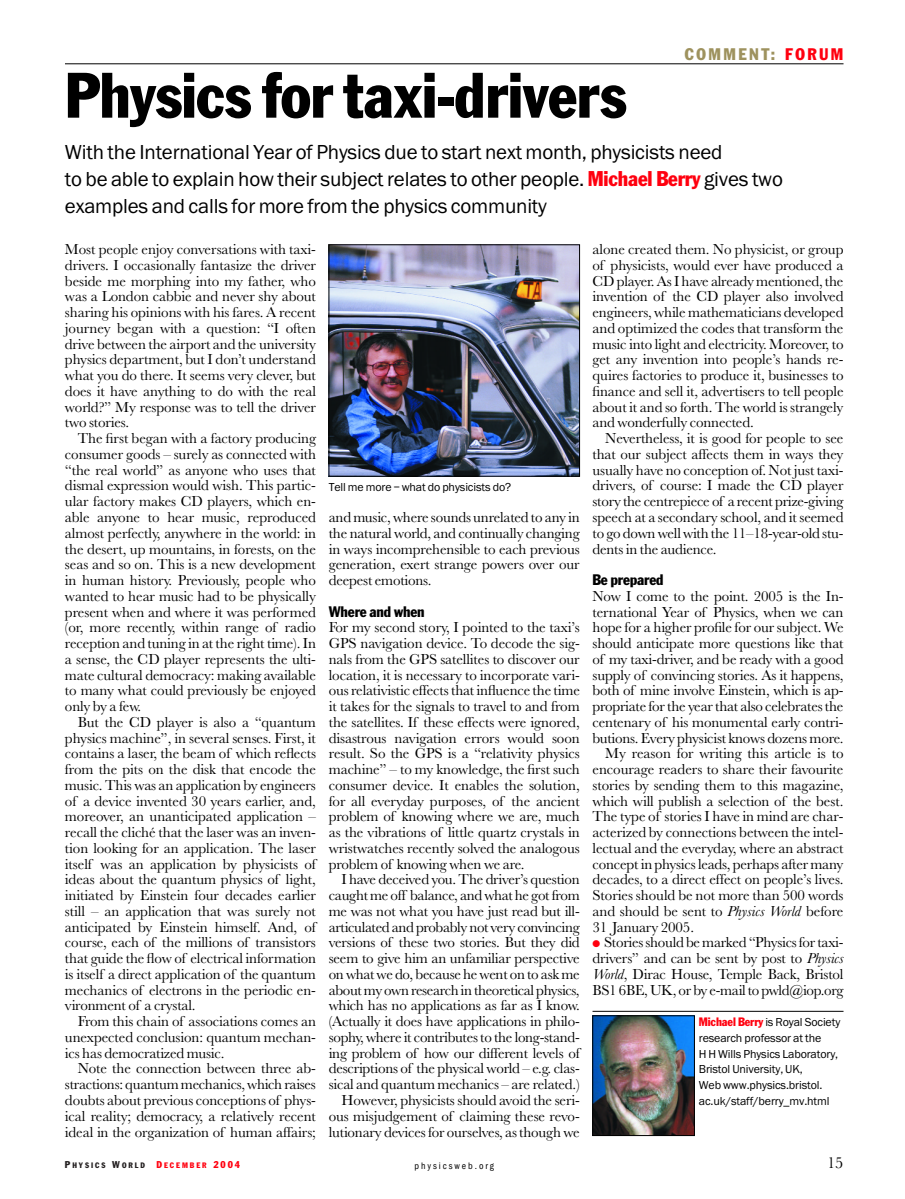
<style>
.page{position:relative;width:905px;height:1199px;background:#fff}
.page>*{position:absolute;margin:0;border:0;box-sizing:border-box;transform-origin:0 0}
.t1{font:condensed 63px "Franklin Gothic";letter-spacing:-.01em;color:#000}
.t2{font:21px/27px "Franklin Got Io P";letter-spacing:-.01em;color:#000}
.t3{font:condensed 16.5px "Franklin Gothic";letter-spacing:.15em;color:#9e925e}
.t4{font:16.5px "Baskerville";color:#000}
.t5{font:15px/15.8px "Baskerville";letter-spacing:-.01em;color:#000;text-align:justify}
.t6{font:condensed 15px "Franklin Gothic";letter-spacing:-.01em;color:#000}
.t7{font:12px/15.8px "Franklin Got Io P";letter-spacing:-.01em;color:#000}
.t8{font:9.75px "Franklin Got Cd Io P";letter-spacing:.2em;color:#000}
.t9{font:condensed 7.8px "Franklin Gothic";letter-spacing:.25em;color:#231f20}
.s1{color:#ff000f}
.s2{font-family:"Franklin Gothic";font-stretch:condensed;color:#ff000f}
.s3{font-style:italic}
.s4{font-size:9.75px}
.s5{font-size:9.75px;color:#ff000f}
</style>
<div class="page">
<img style="left:594px;top:1017px;width:98px;height:116px">
<div style="left:592px;top:1015px;width:102px;height:120px;border:1px solid #000"></div>
<hr style="left:592px;top:1011px;width:251px;height:1px;background:#000">
<img style="left:331px;top:246px;width:246px;height:228px">
<div style="left:329px;top:244px;width:250px;height:232px;border:1px solid #000"></div>
<hr style="left:65px;top:64px;width:778px;height:1px;background:#000">
<p class="t3" style="left:685px;top:48px;width:160px">COMMENT: <span class="s1">FORUM</span></p>
<h1 class="t1" style="left:65px;top:73px;width:563px">Physics for taxi-drivers</h1>
<h2 class="t2" style="left:65px;top:140px;width:719px">With the International Year of Physics due to start next month, physicists need<br>to be able to explain how their subject relates to other people. <span class="s2">Michael Berry</span> gives two examples and calls for more from the physics community</h2>
<p class="t5" style="left:65px;top:243px;width:252px">Most people enjoy conversations with taxi&shy;drivers. I occasionally fantasize the driver beside me morphing into my father, who was a London cabbie and never shy about sharing his opinions with his fares. A recent journey began with a question: “I often drive between the airport and the university physics department, but I don’t understand what you do there. It seems very clever, but does it have anything to do with the real world?” My response was to tell the driver two stories.</p>
<p class="t5" style="left:65px;top:432px;width:252px;text-indent:13px">The first began with a factory producing consumer goods – surely as connected with “the real world” as anyone who uses that dismal expression would wish. This partic&shy;ular factory makes CD players, which en&shy;able anyone to hear music, reproduced almost perfectly, anywhere in the world: in the desert, up mountains, in forests, on the seas and so on. This is a new development in human history. Previously, people who wanted to hear music had to be physically present when and where it was performed (or, more recently, within range of radio reception and tuning in at the right time). In a sense, the CD player represents the ulti&shy;mate cultural democracy: making available to many what could previously be enjoyed only by a few.</p>
<p class="t5" style="left:65px;top:715px;width:252px;text-indent:13px">But the CD player is also a “quantum physics machine”, in several senses. First, it contains a laser, the beam of which reflects from the pits on the disk that encode the music. This was an application by engineers of a device invented 30 years earlier, and, moreover, an unanticipated application – recall the cliché that the laser was an inven&shy;tion looking for an application. The laser itself was an application by physicists of ideas about the quantum physics of light, initiated by Einstein four decades earlier still – an application that was surely not anticipated by Einstein himself. And, of course, each of the millions of transistors that guide the flow of electrical information is itself a direct application of the quantum mechanics of electrons in the periodic en&shy;vironment of a crystal.</p>
<p class="t5" style="left:65px;top:1014px;width:252px;text-indent:13px">From this chain of associations comes an unexpected conclusion: quantum mechan&shy;ics has democratized music.</p>
<p class="t5" style="left:65px;top:1062px;width:252px;text-indent:13px">Note the connection between three ab&shy;stractions: quantum mechanics, which raises doubts about previous conceptions of phys&shy;ical reality; democracy, a relatively recent ideal in the organization of human affairs;</p>
<p class="t7" style="left:329px;top:480px;width:184px">Tell me more – what do physicists do?</p>
<p class="t5" style="left:329px;top:510px;width:252px">and music, where sounds unrelated to any in the natural world, and continually changing in ways incomprehensible to each previous generation, exert strange powers over our deepest emotions.</p>
<p class="t6" style="left:329px;top:606px;width:97px">Where and when</p>
<p class="t5" style="left:329px;top:621px;width:253px">For my second story, I pointed to the taxi’s GPS navigation device. To decode the sig&shy;nals from the GPS satellites to discover our location, it is necessary to incorporate vari&shy;ous relativistic effects that influence the time it takes for the signals to travel to and from the satellites. If these effects were ignored, disastrous navigation errors would soon result. So the GPS is a “relativity physics machine” – to my knowledge, the first such consumer device. It enables the solution, for all everyday purposes, of the ancient problem of knowing where we are, much as the vibrations of little quartz crystals in wristwatches recently solved the analogous problem of knowing when we are.</p>
<p class="t5" style="left:329px;top:873px;width:252px;text-align:right">I have deceived you. The driver’s question caught me off balance, and what he got from me was not what you have just read but ill&shy;articulated and probably not very convincing versions of these two stories. But they did seem to give him an unfamiliar perspective on what we do, because he went on to ask me about my own research in theoretical physics, which has no applications as far as I know. (Actually it does have applications in philo&shy;sophy, where it contributes to the long-stand&shy;ing problem of how our different levels of descriptions of the physical world – e.g. clas&shy;sical and quantum mechanics – are related.)<br>However, physicists should avoid the seri&shy;ous misjudgement of claiming these revo&shy;lutionary devices for ourselves, as though we</p>
<p class="t5" style="left:592px;top:243px;width:252px">alone created them. No physicist, or group of physicists, would ever have produced a CD player. As I have already mentioned, the invention of the CD player also involved engineers, while mathematicians developed and optimized the codes that transform the music into light and electricity. Moreover, to get any invention into people’s hands re&shy;quires factories to produce it, businesses to finance and sell it, advertisers to tell people about it and so forth. The world is strangely and wonderfully connected.</p>
<p class="t5" style="left:592px;top:432px;width:252px;text-indent:13px">Nevertheless, it is good for people to see that our subject affects them in ways they usually have no conception of. Not just taxi&shy;drivers, of course: I made the CD player story the centrepiece of a recent prize-giving speech at a secondary school, and it seemed to go down well with the 11–18-year-old stu&shy;dents in the audience.</p>
<p class="t6" style="left:592px;top:574px;width:73px">Be prepared</p>
<p class="t5" style="left:592px;top:589px;width:252px">Now I come to the point. 2005 is the In-</p>
<p class="t5" style="left:592px;top:605px;width:252px">ternational Year of Physics, when we can</p>
<p class="t5" style="left:592px;top:621px;width:252px">hope for a higher profile for our subject. We</p>
<p class="t5" style="left:592px;top:636px;width:252px">should anticipate more questions like that</p>
<p class="t5" style="left:592px;top:652px;width:252px">of my taxi-driver, and be ready with a good</p>
<p class="t5" style="left:592px;top:668px;width:252px">supply of convincing stories. As it happens,</p>
<p class="t5" style="left:592px;top:684px;width:252px">both of mine involve Einstein, which is ap-</p>
<p class="t5" style="left:592px;top:699px;width:252px">propriate for the year that also celebrates the</p>
<p class="t5" style="left:592px;top:715px;width:252px">centenary of his monumental early contri-</p>
<p class="t5" style="left:592px;top:731px;width:252px">butions. Every physicist knows dozens more.</p>
<p class="t5" style="left:605px;top:747px;width:240px">My reason for writing this article is to</p>
<p class="t5" style="left:592px;top:762px;width:252px">encourage readers to share their favourite</p>
<p class="t5" style="left:592px;top:778px;width:252px">stories by sending them to this magazine,</p>
<p class="t5" style="left:592px;top:794px;width:252px">which will publish a selection of the best.</p>
<p class="t5" style="left:592px;top:810px;width:252px">The type of stories I have in mind are char-</p>
<p class="t5" style="left:592px;top:825px;width:252px">acterized by connections between the intel-</p>
<p class="t5" style="left:592px;top:841px;width:252px">lectual and the everyday, where an abstract</p>
<p class="t5" style="left:592px;top:857px;width:252px">concept in physics leads, perhaps after many</p>
<p class="t5" style="left:592px;top:873px;width:252px">decades, to a direct effect on people’s lives.</p>
<p class="t5" style="left:592px;top:888px;width:252px">Stories should be not more than 500 words</p>
<p class="t5" style="left:592px;top:904px;width:252px">and should be sent to <span class="s3">Physics World</span> before</p>
<p class="t5" style="left:592px;top:920px;width:103px">31 January 2005.</p>
<p class="t5" style="left:592px;top:936px;width:252px"><span class="s1">●</span> Stories should be marked “Physics for taxi&shy;drivers” and can be sent by post to <span class="s3">Physics World</span>, Dirac House, Temple Back, Bristol BS1 6BE, UK, or by e-mail to pwld@iop.org</p>
<p class="t7" style="left:698px;top:1015px;width:143px"><span class="s2">Michael Berry</span> is Royal Society research professor at the<br>H H Wills Physics Laboratory,<br>Bristol University, UK,<br>Web www.physics.bristol. ac.uk/staff/berry_mv.html</p>
<p class="t9" style="left:65px;top:1162px;width:177px"><span class="s4">P</span>HYSICS <span class="s4">W</span>ORLD <span class="s5">D</span><span class="s1">ECEMBER</span> <span class="s5">2004</span></p>
<p class="t8" style="left:414px;top:1161px;width:81px">physicsweb.org</p>
<p class="t4" style="left:827px;top:1156px;width:18px">15</p>
</div>
